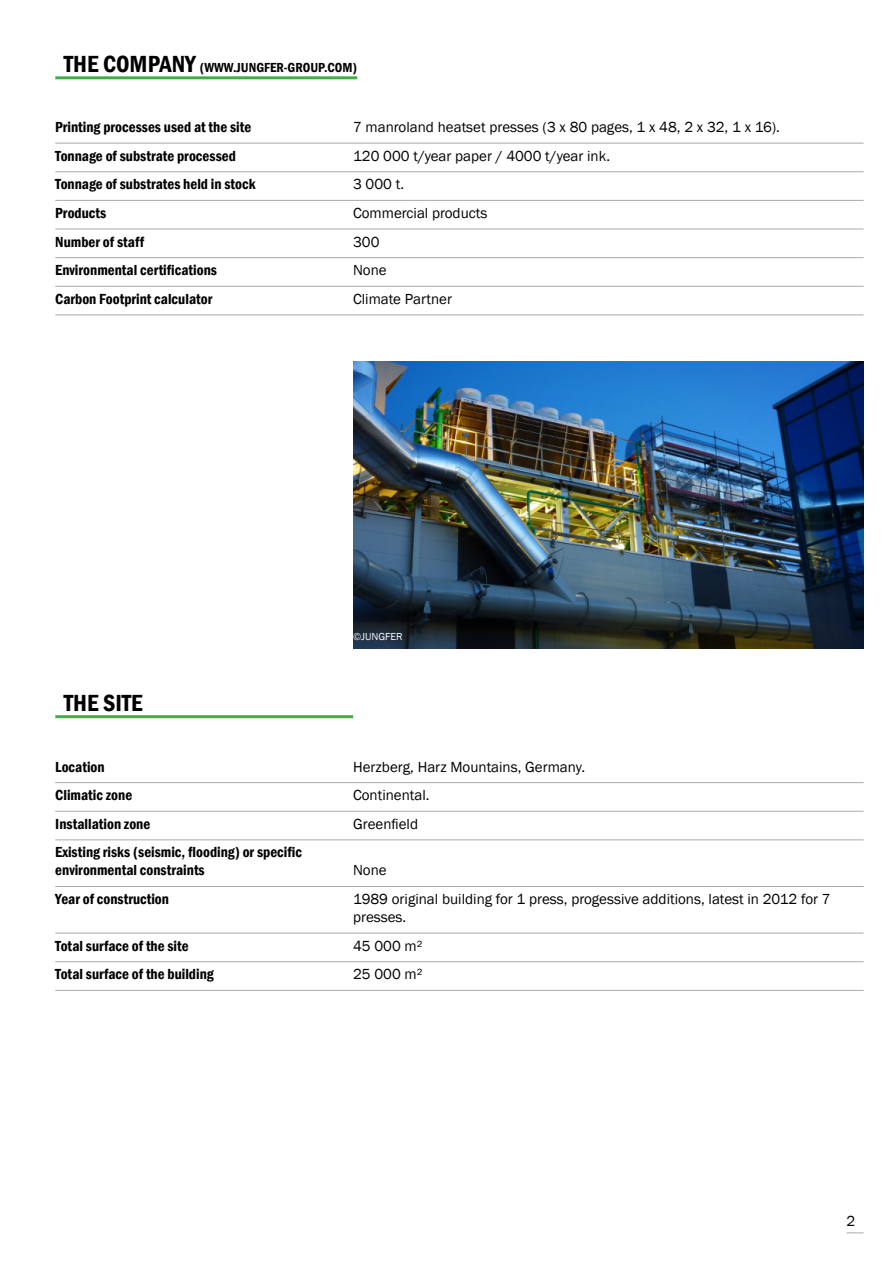
<style>
.page{position:relative;width:893px;height:1263px;background:#fff}
.page>*{position:absolute;margin:0;border:0;box-sizing:border-box;transform-origin:0 0}
.t1{font:600 condensed 24px "Franklin Gothic";color:#000}
.t2{font:600 condensed 15px/18px "Franklin Gothic";color:#000}
.t3{font:15px/18px "Franklin Gothic";color:#000}
.t4{font:600 condensed 13.5px "Franklin Gothic";color:#000}
.t5{font:10.5px "Franklin Gothic";color:#fff}
.s1{font-size:24px}
</style>
<div class="page">
<svg style="left:846px;top:1233px;width:17px;height:1px"></svg>
<hr style="left:55px;top:715px;width:298px;height:3px;background:#41ad49">
<hr style="left:55px;top:143px;width:808px;height:1px;background:#a7a9ac">
<hr style="left:55px;top:171px;width:808px;height:1px;background:#a7a9ac">
<hr style="left:55px;top:200px;width:808px;height:1px;background:#a7a9ac">
<hr style="left:55px;top:229px;width:808px;height:1px;background:#a7a9ac">
<hr style="left:55px;top:257px;width:808px;height:1px;background:#a7a9ac">
<hr style="left:55px;top:286px;width:808px;height:1px;background:#a7a9ac">
<hr style="left:55px;top:315px;width:808px;height:1px;background:#a7a9ac">
<hr style="left:55px;top:76px;width:302px;height:3px;background:#41ad49">
<img style="left:353px;top:362px;width:510px;height:287px">
<hr style="left:55px;top:782px;width:808px;height:1px;background:#a7a9ac">
<hr style="left:55px;top:811px;width:808px;height:1px;background:#a7a9ac">
<hr style="left:55px;top:839px;width:808px;height:1px;background:#a7a9ac">
<hr style="left:55px;top:886px;width:808px;height:1px;background:#a7a9ac">
<hr style="left:55px;top:933px;width:808px;height:1px;background:#a7a9ac">
<hr style="left:55px;top:961px;width:808px;height:1px;background:#a7a9ac">
<hr style="left:55px;top:990px;width:808px;height:1px;background:#a7a9ac">
<p class="t4" style="left:64px;top:62px;width:295px"><span class="s1">THE COMPANY</span> (WWW.JUNGFER-GROUP.COM)</p>
<p class="t2" style="left:55px;top:119px;width:197px">Printing processes used at the site</p>
<p class="t3" style="left:353px;top:119px;width:428px">7 manroland heatset presses (3 x 80 pages, 1 x 48, 2 x 32, 1 x 16).</p>
<p class="t2" style="left:55px;top:147px;width:182px">Tonnage of substrate processed</p>
<p class="t3" style="left:353px;top:148px;width:258px">120 000 t/year paper / 4000 t/year ink.</p>
<p class="t2" style="left:55px;top:176px;width:202px">Tonnage of substrates held in stock</p>
<p class="t3" style="left:353px;top:176px;width:53px">3 000 t.</p>
<p class="t2" style="left:55px;top:205px;width:53px">Products</p>
<p class="t3" style="left:353px;top:205px;width:136px">Commercial products</p>
<p class="t2" style="left:55px;top:233px;width:90px">Number of staff</p>
<p class="t3" style="left:353px;top:233px;width:28px">300</p>
<p class="t2" style="left:55px;top:262px;width:163px">Environmental certifications</p>
<p class="t3" style="left:353px;top:262px;width:35px">None</p>
<p class="t2" style="left:55px;top:291px;width:158px">Carbon Footprint calculator</p>
<p class="t3" style="left:353px;top:291px;width:100px">Climate Partner</p>
<h1 class="t1" style="left:64px;top:693px;width:80px">THE SITE</h1>
<p class="t5" style="left:353px;top:632px;width:51px">©JUNGFER</p>
<p class="t2" style="left:55px;top:758px;width:51px">Location</p>
<p class="t3" style="left:353px;top:758px;width:233px">Herzberg, Harz Mountains, Germany.</p>
<p class="t2" style="left:55px;top:787px;width:78px">Climatic zone</p>
<p class="t3" style="left:353px;top:787px;width:78px">Continental.</p>
<p class="t2" style="left:55px;top:816px;width:96px">Installation zone</p>
<p class="t3" style="left:353px;top:816px;width:66px">Greenfield</p>
<p class="t2" style="left:55px;top:844px;width:248px">Existing risks (seismic, flooding) or specific environmental constraints</p>
<p class="t3" style="left:353px;top:862px;width:35px">None</p>
<p class="t2" style="left:55px;top:891px;width:115px">Year of construction</p>
<p class="t3" style="left:353px;top:891px;width:479px">1989 original building for 1 press, progessive additions, latest in 2012 for 7 presses.</p>
<p class="t2" style="left:55px;top:937px;width:135px">Total surface of the site</p>
<p class="t3" style="left:353px;top:938px;width:71px">45 000 m²</p>
<p class="t2" style="left:55px;top:966px;width:160px">Total surface of the building</p>
<p class="t3" style="left:353px;top:966px;width:71px">25 000 m²</p>
<p class="t3" style="left:846px;top:1213px;width:10px">2</p>
</div>
